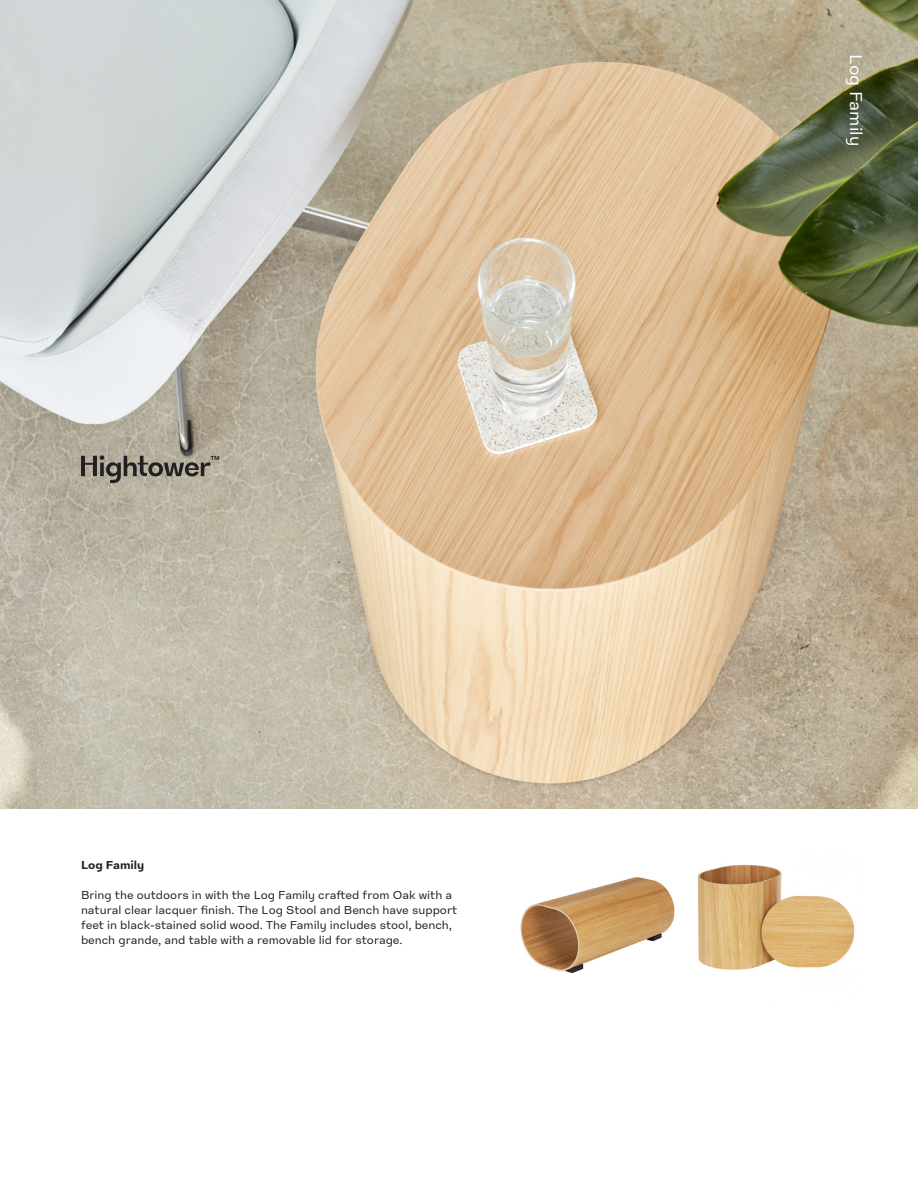
<style>
.page{position:relative;width:918px;height:1188px;background:#fff}
.page>*{position:absolute;margin:0;border:0;box-sizing:border-box;transform-origin:0 0}
.Body_Copy{font:18px "High Sans Text";color:#fff}
.Body_Copy-2{font:12px/15px "High Sans Text";color:#231f20}
.Body_Copy-3{font:700 12px "High Sans Text";color:#231f20}
.t1{font:700 6px "High Sans Text";color:#231f20}
</style>
<div class="page">
<img style="left:520px;top:877px;width:155px;height:97px">
<img style="left:0;top:0;width:918px;height:809px">
<img style="left:697px;top:864px;width:158px;height:106px">
<svg style="left:81px;top:455px;width:129px;height:28px;background:#888276"></svg>
<p class="t1" style="left:210px;top:454px;width:11px">TM</p>
<p class="Body_Copy-3" style="left:81px;top:857px;width:65px">Log Family</p>
<p class="Body_Copy-2" style="left:81px;top:887px;width:378px">Bring the outdoors in with the Log Family crafted from Oak with a natural clear lacquer finish. The Log Stool and Bench have support feet in black-stained solid wood. The Family includes stool, bench, bench grande, and table with a removable lid for storage.</p>
<p class="Body_Copy" style="left:867px;top:54px;width:94px;rotate:90deg">Log Family</p>
</div>
